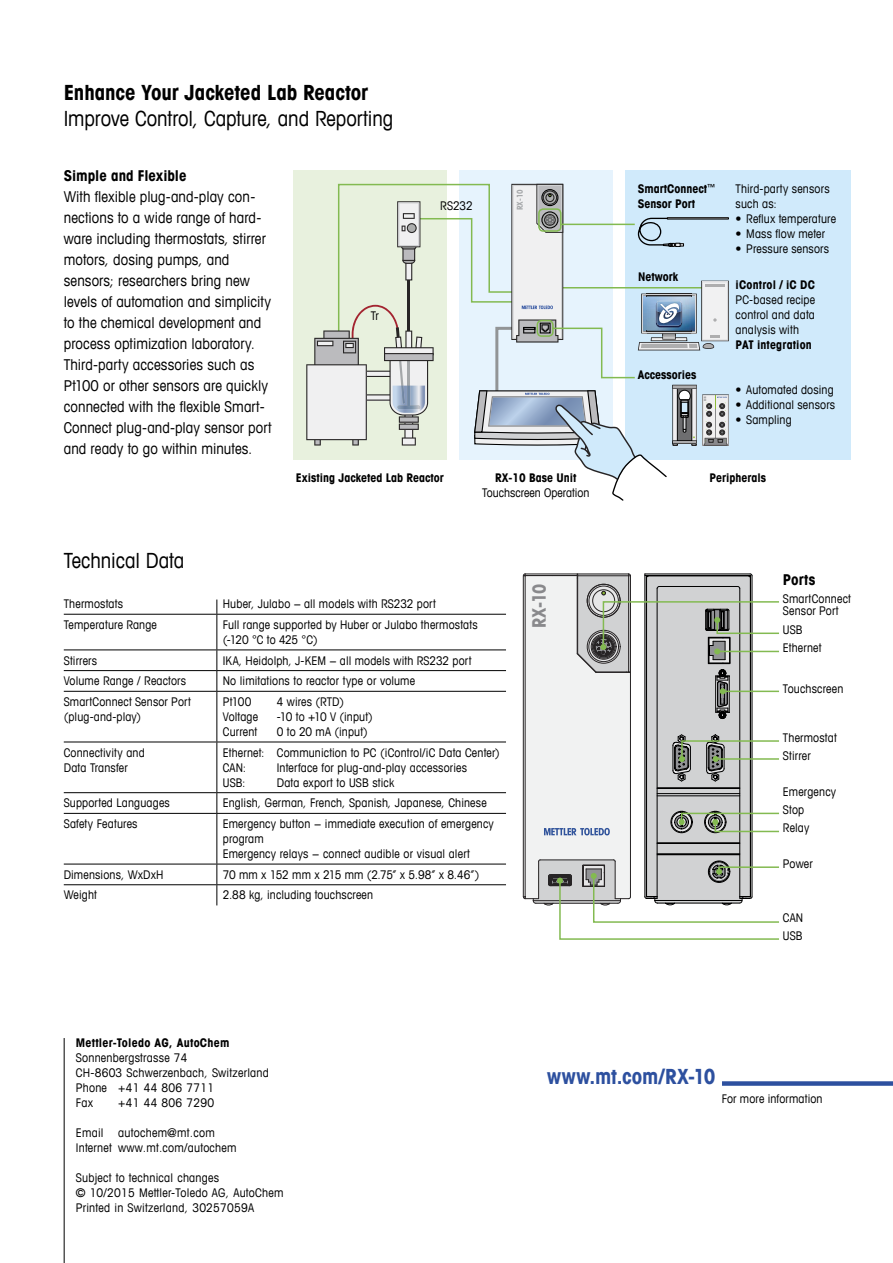
<style>
.page{position:relative;width:893px;height:1263px;background:#fff}
.page>*{position:absolute;margin:0;border:0;box-sizing:border-box;transform-origin:0 0}
.t1{font:condensed 21px "Avant Garde Com";letter-spacing:-.005em;color:#000}
.t2{font:700 condensed 21px "Avant Garde Com";letter-spacing:-.005em;color:#000}
.t3{font:700 condensed 21px "Avant Garde Com";letter-spacing:.01em;color:#2d509f}
.t4{font:700 condensed 18.3px "Avant Garde";color:#89898c}
.t5{font:condensed 15px/21px "Avant Garde Com";letter-spacing:.005em;color:#000}
.t6{font:700 condensed 15px "Avant Garde Com";color:#000}
.t7{font:condensed 12px/15px "Avant Garde Com";letter-spacing:.015em;color:#000}
.t8{font:700 condensed 12px/15px "Avant Garde Com";color:#000}
.t9{font:condensed 12px "Avant Garde Com";letter-spacing:-.025em;color:#000}
.t10{font:700 condensed 12px "Avant Garde Com";letter-spacing:.02em;color:#000}
.t11{font:700 condensed 8.1px "Avant Garde Com";color:#a6a8aa}
.t12{font:700 condensed 2.85px "Avant Garde";color:#89898c}
</style>
<div class="page">
<div style="left:293px;top:170px;width:153px;height:289px;background:#e8f1de"></div>
<div style="left:459px;top:170px;width:153px;height:289px;background:#e6f3fd"></div>
<div style="left:625px;top:170px;width:225px;height:289px;background:#d0eafb"></div>
<div style="left:722px;top:1081px;width:171px;height:5px;background:#2d509f"></div>
<svg style="left:216px;top:599px;width:1px;height:15px"></svg>
<hr style="left:64px;top:614px;width:153px;height:1px;background:#000">
<hr style="left:217px;top:614px;width:289px;height:1px;background:#000">
<hr style="left:216px;top:615px;width:1px;height:34px;background:#000">
<hr style="left:64px;top:649px;width:153px;height:1px;background:#000">
<hr style="left:217px;top:649px;width:289px;height:1px;background:#000">
<hr style="left:64px;top:670px;width:153px;height:1px;background:#000">
<hr style="left:217px;top:670px;width:289px;height:1px;background:#000">
<svg style="left:216px;top:650px;width:1px;height:41px"></svg>
<hr style="left:64px;top:691px;width:153px;height:1px;background:#000">
<hr style="left:217px;top:691px;width:289px;height:1px;background:#000">
<hr style="left:216px;top:692px;width:1px;height:50px;background:#000">
<hr style="left:64px;top:742px;width:153px;height:1px;background:#000">
<hr style="left:217px;top:742px;width:289px;height:1px;background:#000">
<hr style="left:216px;top:742px;width:1px;height:50px;background:#000">
<hr style="left:64px;top:792px;width:153px;height:1px;background:#000">
<hr style="left:217px;top:792px;width:289px;height:1px;background:#000">
<svg style="left:216px;top:793px;width:1px;height:20px"></svg>
<hr style="left:64px;top:813px;width:153px;height:1px;background:#000">
<hr style="left:217px;top:813px;width:289px;height:1px;background:#000">
<hr style="left:216px;top:814px;width:1px;height:50px;background:#000">
<hr style="left:64px;top:864px;width:153px;height:1px;background:#000">
<hr style="left:217px;top:864px;width:289px;height:1px;background:#000">
<hr style="left:64px;top:884px;width:153px;height:1px;background:#000">
<hr style="left:217px;top:884px;width:289px;height:1px;background:#000">
<svg style="left:216px;top:864px;width:1px;height:41px"></svg>
<hr style="left:64px;top:1038px;width:1px;height:225px;background:#000">
<svg style="left:523px;top:574px;width:256px;height:366px"></svg>
<svg style="left:306px;top:183px;width:423px;height:318px"></svg>
<h1 class="t2" style="left:64px;top:79px;width:306px">Enhance Your Jacketed Lab Reactor</h1>
<h1 class="t1" style="left:64px;top:105px;width:331px">Improve Control, Capture, and Reporting</h1>
<p class="t6" style="left:64px;top:166px;width:124px">Simple and Flexible</p>
<p class="t5" style="left:64px;top:186px;width:209px">With flexible plug-and-play con&shy;nections to a wide range of hard&shy;ware including thermostats, stirrer motors, dosing pumps, and sensors; researchers bring new levels of automation and simplicity to the chemical development and process optimization laboratory.<br>Third-party accessories such as Pt100 or other sensors are quickly connected with the flexible Smart-Connect plug-and-play sensor port and ready to go within minutes.</p>
<p class="t7" style="left:371px;top:308px;width:10px">Tr</p>
<p class="t7" style="left:440px;top:198px;width:34px">RS232</p>
<p class="t11" style="left:515px;top:210px;width:22px;rotate:-90deg">RX-10</p>
<p class="t8" style="left:296px;top:470px;width:149px">Existing Jacketed Lab Reactor</p>
<p class="t8" style="left:495px;top:470px;width:83px">RX-10 Base Unit</p>
<p class="t7" style="left:482px;top:485px;width:109px">Touchscreen Operation</p>
<h1 class="t1" style="left:64px;top:547px;width:122px">Technical Data</h1>
<p class="t7" style="left:64px;top:596px;width:61px">Thermostats</p>
<p class="t7" style="left:223px;top:596px;width:214px">Huber, Julabo − all models with RS232 port</p>
<p class="t7" style="left:64px;top:617px;width:95px">Temperature Range</p>
<p class="t7" style="left:223px;top:617px;width:256px">Full range supported by Huber or Julabo thermostats (-120 °C to 425 °C)</p>
<p class="t7" style="left:64px;top:652px;width:35px">Stirrers</p>
<p class="t7" style="left:223px;top:652px;width:250px">IKA, Heidolph, J-KEM − all models with RS232 port</p>
<p class="t7" style="left:64px;top:673px;width:124px">Volume Range / Reactors</p>
<p class="t7" style="left:223px;top:673px;width:194px">No limitations to reactor type or volume</p>
<p class="t7" style="left:64px;top:694px;width:128px">SmartConnect Sensor Port (plug-and-play)</p>
<p class="t7" style="left:223px;top:694px;width:30px">Pt100</p>
<p class="t7" style="left:277px;top:694px;width:69px">4 wires (RTD)</p>
<p class="t7" style="left:223px;top:709px;width:37px">Voltage</p>
<p class="t7" style="left:277px;top:709px;width:97px">-10 to +10 V (input)</p>
<p class="t7" style="left:223px;top:724px;width:36px">Current</p>
<p class="t7" style="left:277px;top:724px;width:92px">0 to 20 mA (input)</p>
<p class="t7" style="left:64px;top:745px;width:82px">Connectivity and<br>Data Transfer</p>
<p class="t7" style="left:223px;top:745px;width:278px">Ethernet: Communiction to PC (iControl/iC Data Center)<br>CAN:</p>
<p class="t7" style="left:277px;top:760px;width:192px">Interface for plug-and-play accessories</p>
<p class="t7" style="left:223px;top:775px;width:24px">USB:</p>
<p class="t7" style="left:277px;top:775px;width:119px">Data export to USB stick</p>
<p class="t7" style="left:64px;top:795px;width:108px">Supported Languages</p>
<p class="t7" style="left:223px;top:795px;width:265px">English, German, French, Spanish, Japanese, Chinese</p>
<p class="t7" style="left:64px;top:816px;width:75px">Safety Features</p>
<p class="t7" style="left:223px;top:816px;width:273px">Emergency button − immediate execution of emergency program<br>Emergency relays − connect audible or visual alert</p>
<p class="t7" style="left:64px;top:867px;width:101px">Dimensions, WxDxH</p>
<p class="t9" style="left:223px;top:867px;width:258px">70 mm x 152 mm x 215 mm (2.75” x 5.98” x 8.46”)</p>
<p class="t7" style="left:64px;top:887px;width:35px">Weight</p>
<p class="t7" style="left:223px;top:887px;width:152px">2.88 kg, including touchscreen</p>
<h2 class="t4" style="left:527px;top:628px;width:46px;rotate:-90deg">RX-10</h2>
<p class="t8" style="left:638px;top:180px;width:79px">SmartConnect<sup>™<br></sup>Sensor Port</p>
<p class="t8" style="left:638px;top:269px;width:41px">Network</p>
<p class="t8" style="left:638px;top:367px;width:60px">Accessories</p>
<p class="t12" style="left:703px;top:401px;width:6px;rotate:-90deg">ECB</p>
<p class="t7" style="left:736px;top:180px;width:96px">Third-party sensors such as:</p>
<p class="t7" style="left:736px;top:210px;width:102px">• Reflux temperature</p>
<p class="t7" style="left:736px;top:225px;width:91px">• Mass flow meter</p>
<p class="t7" style="left:736px;top:240px;width:95px">• Pressure sensors</p>
<p class="t8" style="left:736px;top:277px;width:81px">iControl / iC DC</p>
<p class="t7" style="left:736px;top:292px;width:81px;text-align:justify">PC-based recipe control and data analysis with</p>
<p class="t8" style="left:736px;top:337px;width:78px">PAT integration</p>
<p class="t7" style="left:736px;top:381px;width:100px">• Automated dosing</p>
<p class="t7" style="left:736px;top:396px;width:101px">• Additional sensors</p>
<p class="t7" style="left:736px;top:411px;width:58px">• Sampling</p>
<p class="t8" style="left:709px;top:470px;width:58px">Peripherals</p>
<p class="t6" style="left:783px;top:569px;width:34px">Ports</p>
<p class="t7" style="left:783px;top:592px;width:69px;line-height:12px">SmartConnect<br>Sensor Port</p>
<p class="t7" style="left:783px;top:620px;width:40px;line-height:18px">USB<br>Ethernet</p>
<p class="t7" style="left:783px;top:680px;width:62px">Touchscreen</p>
<p class="t7" style="left:783px;top:728px;width:55px;line-height:18px">Thermostat<br>Stirrer</p>
<p class="t7" style="left:783px;top:782px;width:55px;line-height:18px">Emergency<br>Stop<br>Relay</p>
<p class="t7" style="left:783px;top:856px;width:31px">Power</p>
<p class="t7" style="left:783px;top:908px;width:22px;line-height:18px">CAN<br>USB</p>
<p class="t10" style="left:76px;top:1035px;width:155px">Mettler-Toledo AG, AutoChem</p>
<p class="t7" style="left:76px;top:1050px;width:195px">Sonnenbergstrasse 74<br>CH-8603 Schwerzenbach, Switzerland<br>Phone +41 44 806 7711<br>Fax</p>
<p class="t7" style="left:118px;top:1095px;width:97px">+41 44 806 7290</p>
<p class="t7" style="left:76px;top:1125px;width:162px">Email autochem@mt.com<br>Internet www.mt.com/autochem</p>
<p class="t7" style="left:76px;top:1170px;width:209px">Subject to technical changes<br>© 10/2015 Mettler-Toledo AG, AutoChem<br>Printed in Switzerland, 30257059A</p>
<h1 class="t3" style="left:547px;top:1063px;width:170px">www.mt.com/RX-10</h1>
<p class="t7" style="left:722px;top:1091px;width:102px">For more information</p>
</div>
